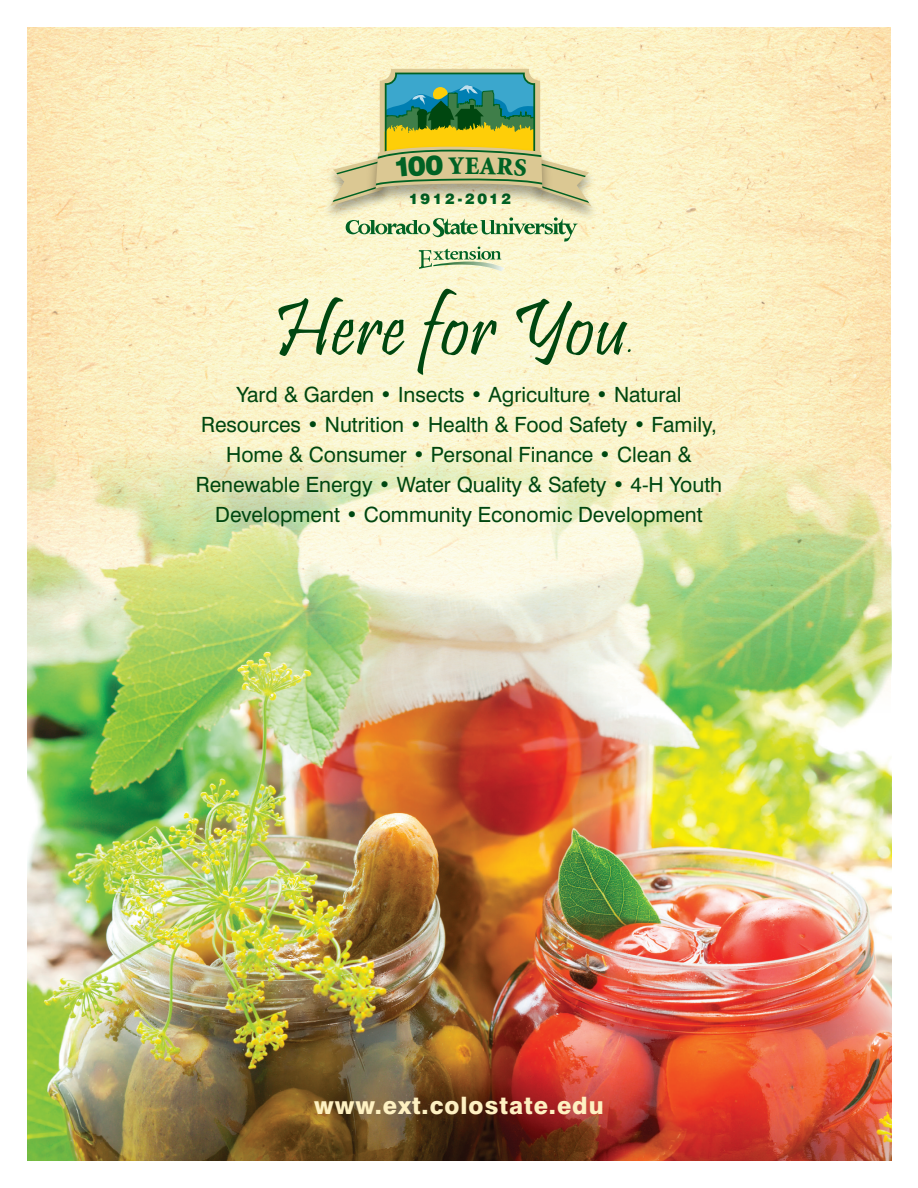
<style>
.page{position:relative;width:918px;height:1188px;background:#fff}
.page>*{position:absolute;margin:0;border:0;box-sizing:border-box;transform-origin:0 0}
.t1{font:82.8px "Pristina";color:#004710}
.t2{font:900 25.2px "Minion";color:#006224}
.t3{font:800 24px "Swiss 721 BT";letter-spacing:.04em;color:#fef1c2}
.t4{font:21px/30px "Swiss 721 BT";color:#004710;text-align:center}
.t5{font:900 14.7px "Swiss 721 BT";letter-spacing:.18em;color:#006224}
.s1{font-family:"Palace Script";font-size:100.2px}
</style>
<div class="page">
<img style="left:27px;top:27px;width:864px;height:1134px">
<img style="left:28px;top:352px;width:863px;height:809px">
<svg style="left:346px;top:217px;width:232px;height:54px;background:#d6e0b5"></svg>
<img style="left:319px;top:152px;width:77px;height:73px">
<img style="left:525px;top:154px;width:78px;height:71px">
<img style="left:362px;top:207px;width:194px;height:5px">
<svg style="left:331px;top:69px;width:261px;height:138px;background:#b6c291"></svg>
<p class="t2" style="left:465px;top:153px;width:16px">E</p>
<p class="t5" style="left:409px;top:189px;width:104px">1912-2012</p>
<h1 class="t1" style="left:273px;top:282px;width:372px">Here for You<span class="s1">.</span></h1>
<p class="t4" style="left:196px;top:379px;width:528px">Yard &amp; Garden • Insects • Agriculture • Natural Resources • Nutrition • Health &amp; Food Safety • Family, Home &amp; Consumer • Personal Finance • Clean &amp; Renewable Energy • Water Quality &amp; Safety • 4-H Youth Development • Community Economic Development</p>
<p class="t3" style="left:314px;top:1091px;width:291px">www.ext.colostate.edu</p>
</div>
